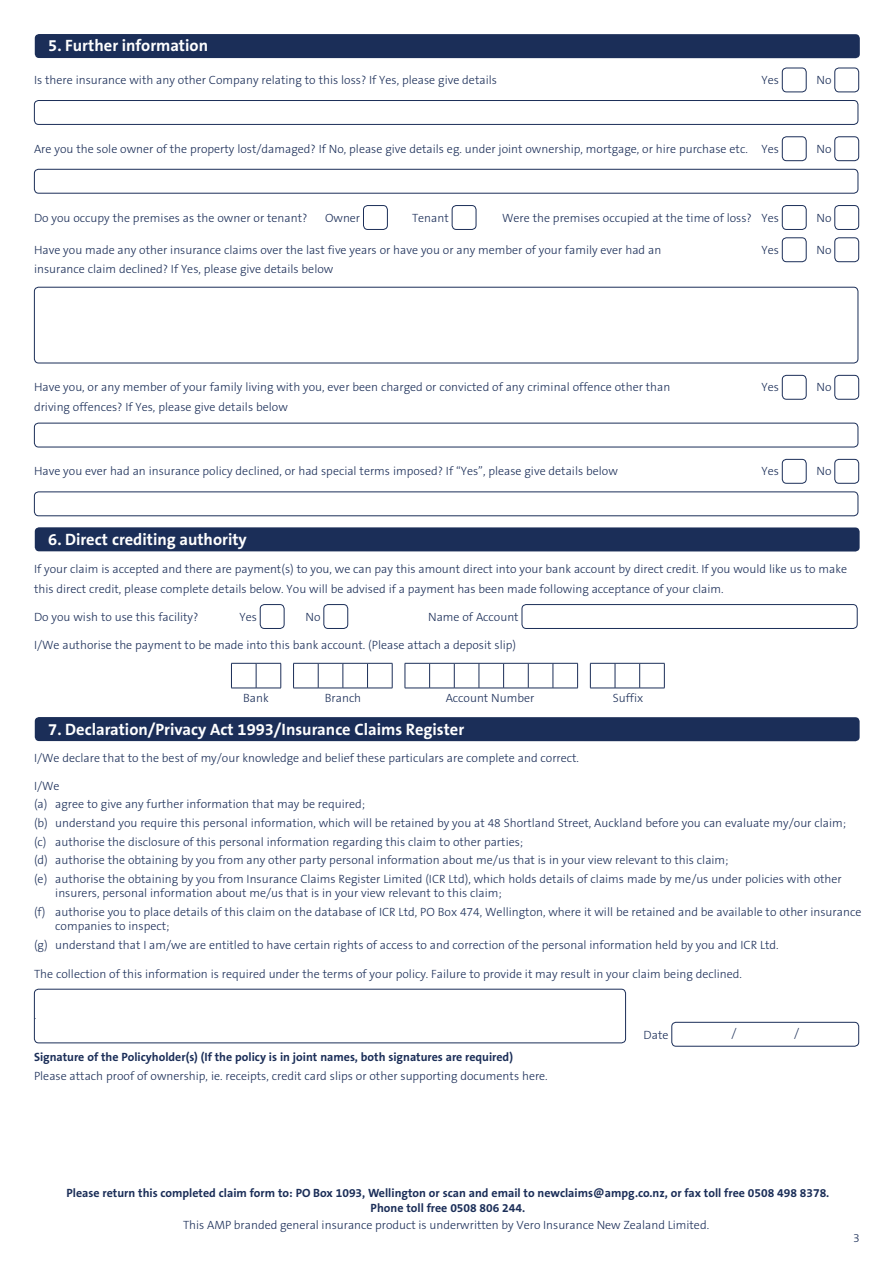
<style>
.page{position:relative;width:893px;height:1263px;background:#fff}
.page>*{position:absolute;margin:0;border:0;box-sizing:border-box;transform-origin:0 0}
.t1{font:700 16.5px "The Sans B7";color:#fff}
.t2{font:300 12px/18.6px "The Sans B3";color:#1b2e58}
.t3{font:700 12px/14.4px "The Sans B7";color:#1b2e58;text-align:center}
.t4{font:300 10.5px "The Sans B3";color:#1b2e58}
</style>
<div class="page">
<div style="left:35px;top:34px;width:825px;height:24px;background:#1b2e58;border-radius:4px"></div>
<div style="left:782px;top:68px;width:25px;height:24px;border:1px solid #1b2e58;border-radius:4px"></div>
<div style="left:834px;top:68px;width:25px;height:24px;border:1px solid #1b2e58;border-radius:4px"></div>
<div style="left:34px;top:100px;width:824px;height:25px;border:1px solid #1b2e58;border-radius:4px"></div>
<div style="left:782px;top:136px;width:25px;height:25px;border:1px solid #1b2e58;border-radius:4px"></div>
<div style="left:834px;top:136px;width:25px;height:25px;border:1px solid #1b2e58;border-radius:4px"></div>
<div style="left:34px;top:169px;width:824px;height:25px;border:1px solid #1b2e58;border-radius:4px"></div>
<div style="left:363px;top:205px;width:25px;height:25px;border:1px solid #1b2e58;border-radius:4px"></div>
<div style="left:452px;top:205px;width:24px;height:25px;border:1px solid #1b2e58;border-radius:4px"></div>
<div style="left:782px;top:205px;width:25px;height:25px;border:1px solid #1b2e58;border-radius:4px"></div>
<div style="left:834px;top:205px;width:25px;height:25px;border:1px solid #1b2e58;border-radius:4px"></div>
<div style="left:782px;top:237px;width:25px;height:25px;border:1px solid #1b2e58;border-radius:4px"></div>
<div style="left:834px;top:237px;width:25px;height:25px;border:1px solid #1b2e58;border-radius:4px"></div>
<div style="left:34px;top:287px;width:824px;height:76px;border:1px solid #1b2e58;border-radius:4px"></div>
<div style="left:782px;top:375px;width:25px;height:25px;border:1px solid #1b2e58;border-radius:4px"></div>
<div style="left:834px;top:375px;width:25px;height:25px;border:1px solid #1b2e58;border-radius:4px"></div>
<div style="left:34px;top:423px;width:824px;height:24px;border:1px solid #1b2e58;border-radius:4px"></div>
<div style="left:782px;top:459px;width:25px;height:25px;border:1px solid #1b2e58;border-radius:4px"></div>
<div style="left:834px;top:459px;width:25px;height:25px;border:1px solid #1b2e58;border-radius:4px"></div>
<div style="left:34px;top:491px;width:824px;height:25px;border:1px solid #1b2e58;border-radius:4px"></div>
<div style="left:35px;top:527px;width:825px;height:24px;background:#1b2e58;border-radius:4px"></div>
<div style="left:260px;top:604px;width:24px;height:25px;border:1px solid #1b2e58;border-radius:4px"></div>
<div style="left:323px;top:604px;width:25px;height:25px;border:1px solid #1b2e58;border-radius:4px"></div>
<div style="left:522px;top:604px;width:336px;height:25px;border:1px solid #1b2e58;border-radius:4px"></div>
<svg style="left:231px;top:663px;width:51px;height:26px"></svg>
<svg style="left:293px;top:663px;width:100px;height:26px"></svg>
<svg style="left:405px;top:663px;width:173px;height:26px"></svg>
<svg style="left:590px;top:663px;width:75px;height:26px"></svg>
<div style="left:35px;top:717px;width:825px;height:24px;background:#1b2e58;border-radius:4px"></div>
<div style="left:34px;top:989px;width:592px;height:54px;border:1px solid #1b2e58;border-radius:4px"></div>
<div style="left:671px;top:1022px;width:188px;height:24px;border:1px solid #1b2e58;border-radius:4px"></div>
<h1 class="t1" style="left:48px;top:37px;width:161px">5. Further information</h1>
<p class="t2" style="left:34px;top:71px;width:464px">Is there insurance with any other Company relating to this loss? If Yes, please give details</p>
<p class="t2" style="left:762px;top:71px;width:19px">Yes</p>
<p class="t2" style="left:816px;top:71px;width:17px">No</p>
<p class="t2" style="left:34px;top:140px;width:746px">Are you the sole owner of the property lost/damaged? If No, please give details eg. under joint ownership, mortgage, or hire purchase etc. Yes</p>
<p class="t2" style="left:816px;top:140px;width:17px">No</p>
<p class="t2" style="left:34px;top:209px;width:275px">Do you occupy the premises as the owner or tenant?</p>
<p class="t2" style="left:325px;top:209px;width:37px">Owner</p>
<p class="t2" style="left:412px;top:209px;width:38px">Tenant</p>
<p class="t2" style="left:502px;top:209px;width:278px">Were the premises occupied at the time of loss? Yes</p>
<p class="t2" style="left:816px;top:209px;width:17px">No</p>
<p class="t2" style="left:34px;top:241px;width:629px">Have you made any other insurance claims over the last five years or have you or any member of your family ever had an</p>
<p class="t2" style="left:762px;top:241px;width:19px">Yes</p>
<p class="t2" style="left:816px;top:241px;width:17px">No</p>
<p class="t2" style="left:34px;top:260px;width:301px">insurance claim declined? If Yes, please give details below</p>
<p class="t2" style="left:34px;top:378px;width:638px">Have you, or any member of your family living with you, ever been charged or convicted of any criminal offence other than</p>
<p class="t2" style="left:762px;top:378px;width:19px">Yes</p>
<p class="t2" style="left:816px;top:378px;width:17px">No</p>
<p class="t2" style="left:34px;top:398px;width:255px">driving offences? If Yes, please give details below</p>
<p class="t2" style="left:34px;top:462px;width:585px">Have you ever had an insurance policy declined, or had special terms imposed? If “Yes”, please give details below</p>
<p class="t2" style="left:762px;top:462px;width:19px">Yes</p>
<p class="t2" style="left:816px;top:462px;width:17px">No</p>
<h1 class="t1" style="left:48px;top:530px;width:200px">6. Direct crediting authority</h1>
<p class="t2" style="left:34px;top:560px;width:815px;line-height:19.5px">If your claim is accepted and there are payment(s) to you, we can pay this amount direct into your bank account by direct credit. If you would like us to make this direct credit, please complete details below. You will be advised if a payment has been made following acceptance of your claim.</p>
<p class="t2" style="left:34px;top:608px;width:166px">Do you wish to use this facility?</p>
<p class="t2" style="left:240px;top:608px;width:19px">Yes</p>
<p class="t2" style="left:306px;top:608px;width:17px">No</p>
<p class="t2" style="left:428px;top:608px;width:92px">Name of Account</p>
<p class="t2" style="left:34px;top:636px;width:484px">I/We authorise the payment to be made into this bank account. (Please attach a deposit slip)</p>
<p class="t2" style="left:243px;top:689px;width:27px">Bank</p>
<p class="t2" style="left:325px;top:689px;width:38px">Branch</p>
<p class="t2" style="left:446px;top:689px;width:90px">Account Number</p>
<p class="t2" style="left:613px;top:689px;width:32px">Suffix</p>
<h1 class="t1" style="left:48px;top:720px;width:418px">7. Declaration/Privacy Act 1993/Insurance Claims Register</h1>
<p class="t2" style="left:34px;top:749px;width:547px">I/We declare that to the best of my/our knowledge and belief these particulars are complete and correct.</p>
<p class="t2" style="left:34px;top:777px;width:813px">I/We<br>(a) agree to give any further information that may be required;<br>(b) understand you require this personal information, which will be retained by you at 48 Shortland Street, Auckland before you can evaluate my/our claim; (c) authorise the disclosure of this personal information regarding this claim to other parties;<br>(d) authorise the obtaining by you from any other party personal information about me/us that is in your view relevant to this claim;<br>(e) authorise the obtaining by you from Insurance Claims Register Limited (ICR Ltd), which holds details of claims made by me/us under policies with other</p>
<p class="t2" style="left:34px;top:884px;width:829px;text-indent:21px">insurers, personal information about me/us that is in your view relevant to this claim;<br>(f) authorise you to place details of this claim on the database of ICR Ltd, PO Box 474, Wellington, where it will be retained and be available to other insurance</p>
<p class="t2" style="left:34px;top:917px;width:746px;text-indent:21px">companies to inspect;<br>(g) understand that I am/we are entitled to have certain rights of access to and correction of the personal information held by you and ICR Ltd.</p>
<p class="t2" style="left:34px;top:965px;width:709px">The collection of this information is required under the terms of your policy. Failure to provide it may result in your claim being declined.</p>
<p class="t4" style="left:34px;top:1009px;width:4px">.</p>
<p class="t2" style="left:644px;top:1026px;width:26px">Date</p>
<p class="t2" style="left:731px;top:1024px;width:7px">/</p>
<p class="t2" style="left:794px;top:1024px;width:7px">/</p>
<p class="t3" style="left:34px;top:1050px;width:481px">Signature of the Policyholder(s) (If the policy is in joint names, both signatures are required)</p>
<p class="t2" style="left:34px;top:1067px;width:515px">Please attach proof of ownership, ie. receipts, credit card slips or other supporting documents here.</p>
<p class="t3" style="left:66px;top:1186px;width:764px">Please return this completed claim form to: PO Box 1093, Wellington or scan and email to newclaims@ampg.co.nz, or fax toll free 0508 498 8378.<br>Phone toll free 0508 806 244.</p>
<p class="t2" style="left:183px;top:1216px;width:528px">This AMP branded general insurance product is underwritten by Vero Insurance New Zealand Limited.</p>
<p class="t2" style="left:853px;top:1229px;width:8px">3</p>
</div>
